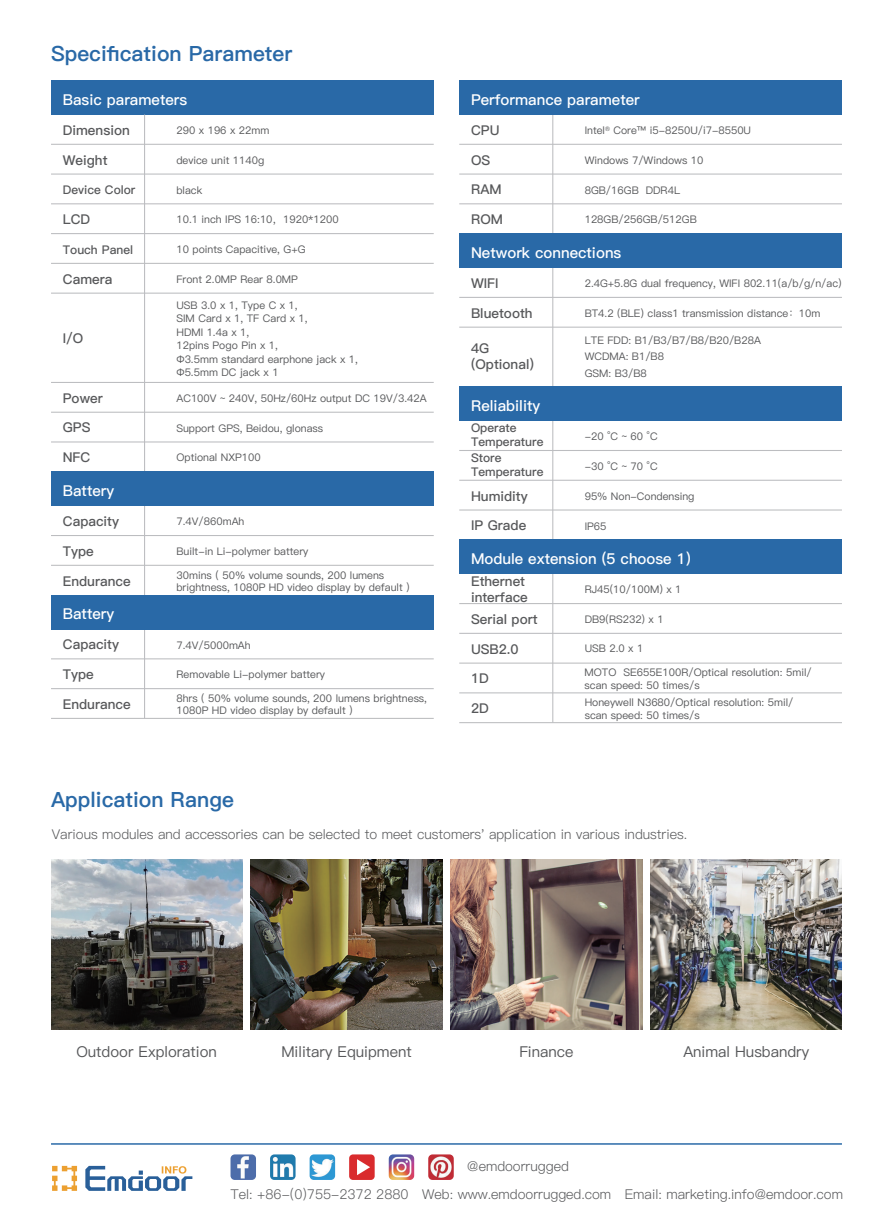
<style>
.page{position:relative;width:893px;height:1212px;background:#fff}
.page>*{position:absolute;margin:0;border:0;box-sizing:border-box;transform-origin:0 0}
.t1{font:21px "Ping Fang SC Heavy";color:#2969a7}
.t2{font:15px "Ping Fang SC Bold";color:#fff}
.t3{font:15px "Ping Fang SC Medium";color:#57585a}
.t4{font:13.5px "Ping Fang SC Regular";color:#57585a}
.t5{font:13.5px/16.2px "Ping Fang SC Bold";color:#57585a}
.t6{font:12px/13.5px "Ping Fang SC Bold";color:#57585a}
.t7{font:10.5px/13.5px "Ping Fang SC Medium";color:#57585a}
</style>
<div class="page">
<div style="left:51px;top:80px;width:383px;height:35px;background:#2969a7"></div>
<hr style="left:51px;top:144px;width:383px;height:1px;background:#bcbdc0">
<hr style="left:51px;top:174px;width:383px;height:1px;background:#bcbdc0">
<hr style="left:51px;top:203px;width:383px;height:1px;background:#bcbdc0">
<hr style="left:51px;top:233px;width:383px;height:1px;background:#bcbdc0">
<hr style="left:51px;top:263px;width:383px;height:1px;background:#bcbdc0">
<hr style="left:144px;top:115px;width:1px;height:357px;background:#bcbdc0">
<hr style="left:552px;top:115px;width:1px;height:119px;background:#bcbdc0">
<hr style="left:552px;top:268px;width:1px;height:119px;background:#bcbdc0">
<hr style="left:552px;top:421px;width:1px;height:119px;background:#bcbdc0">
<hr style="left:552px;top:574px;width:1px;height:149px;background:#bcbdc0">
<div style="left:459px;top:540px;width:383px;height:34px;background:#2969a7"></div>
<hr style="left:459px;top:633px;width:383px;height:1px;background:#bcbdc0">
<hr style="left:459px;top:603px;width:383px;height:1px;background:#bcbdc0">
<hr style="left:459px;top:692px;width:383px;height:1px;background:#bcbdc0">
<hr style="left:459px;top:662px;width:383px;height:2px;background:#bcbdc0">
<hr style="left:459px;top:722px;width:383px;height:1px;background:#bcbdc0">
<hr style="left:51px;top:1143px;width:791px;height:2px;background:#2969a7">
<hr style="left:51px;top:293px;width:383px;height:1px;background:#bcbdc0">
<hr style="left:51px;top:382px;width:383px;height:1px;background:#bcbdc0">
<hr style="left:51px;top:412px;width:383px;height:1px;background:#bcbdc0">
<hr style="left:51px;top:441px;width:383px;height:1px;background:#bcbdc0">
<div style="left:459px;top:80px;width:383px;height:35px;background:#2969a7"></div>
<hr style="left:459px;top:144px;width:383px;height:1px;background:#bcbdc0">
<hr style="left:459px;top:174px;width:383px;height:1px;background:#bcbdc0">
<hr style="left:459px;top:203px;width:383px;height:1px;background:#bcbdc0">
<div style="left:459px;top:234px;width:383px;height:34px;background:#2969a7"></div>
<hr style="left:459px;top:297px;width:383px;height:1px;background:#bcbdc0">
<hr style="left:459px;top:327px;width:383px;height:1px;background:#bcbdc0">
<div style="left:459px;top:387px;width:383px;height:34px;background:#2969a7"></div>
<hr style="left:459px;top:450px;width:383px;height:1px;background:#bcbdc0">
<hr style="left:459px;top:480px;width:383px;height:1px;background:#bcbdc0">
<hr style="left:459px;top:509px;width:383px;height:1px;background:#bcbdc0">
<hr style="left:144px;top:506px;width:1px;height:89px;background:#bcbdc0">
<div style="left:51px;top:472px;width:383px;height:34px;background:#2969a7"></div>
<hr style="left:51px;top:535px;width:383px;height:1px;background:#bcbdc0">
<hr style="left:51px;top:565px;width:383px;height:1px;background:#bcbdc0">
<hr style="left:144px;top:629px;width:1px;height:89px;background:#bcbdc0">
<div style="left:51px;top:595px;width:383px;height:34px;background:#2969a7"></div>
<hr style="left:51px;top:658px;width:383px;height:1px;background:#bcbdc0">
<hr style="left:51px;top:688px;width:383px;height:1px;background:#bcbdc0">
<hr style="left:51px;top:718px;width:383px;height:1px;background:#bcbdc0">
<img style="left:51px;top:859px;width:191px;height:170px">
<img style="left:251px;top:859px;width:191px;height:170px">
<img style="left:451px;top:859px;width:191px;height:170px">
<img style="left:651px;top:859px;width:191px;height:170px">
<svg style="left:85px;top:1166px;width:107px;height:25px"></svg>
<svg style="left:52px;top:1166px;width:25px;height:25px"></svg>
<svg style="left:349px;top:1154px;width:26px;height:26px"></svg>
<img style="left:230px;top:1154px;width:26px;height:26px">
<img style="left:270px;top:1154px;width:26px;height:26px">
<img style="left:310px;top:1154px;width:25px;height:26px">
<img style="left:389px;top:1154px;width:25px;height:26px">
<img style="left:428px;top:1154px;width:26px;height:26px">
<h1 class="t1" style="left:51px;top:41px;width:243px">Specification Parameter</h1>
<h2 class="t2" style="left:63px;top:90px;width:126px">Basic parameters</h2>
<p class="t5" style="left:63px;top:122px;width:69px">Dimension</p>
<p class="t5" style="left:63px;top:152px;width:46px">Weight</p>
<p class="t6" style="left:63px;top:184px;width:74px">Device Color</p>
<p class="t5" style="left:63px;top:211px;width:29px">LCD</p>
<p class="t6" style="left:63px;top:243px;width:72px">Touch Panel</p>
<p class="t5" style="left:63px;top:271px;width:51px">Camera</p>
<p class="t7" style="left:176px;top:124px;width:95px">290 x 196 x 22mm</p>
<p class="t7" style="left:176px;top:153px;width:89px">device unit 1140g</p>
<p class="t7" style="left:176px;top:183px;width:27px">black</p>
<p class="t7" style="left:176px;top:213px;width:164px">10.1 inch IPS 16:10，1920*1200</p>
<p class="t7" style="left:176px;top:243px;width:131px">10 points Capacitive, G+G</p>
<p class="t7" style="left:176px;top:273px;width:123px">Front 2.0MP Rear 8.0MP</p>
<p class="t5" style="left:63px;top:331px;width:22px">I/O</p>
<p class="t5" style="left:63px;top:390px;width:41px">Power</p>
<p class="t7" style="left:176px;top:298px;width:183px">USB 3.0 x 1, Type C x 1,<br>SIM Card x 1, TF Card x 1,<br>HDMI 1.4a x 1,<br>12pins Pogo Pin x 1,<br>Φ3.5mm standard earphone jack x 1,<br>Φ5.5mm DC jack x 1</p>
<p class="t7" style="left:176px;top:392px;width:252px">AC100V ~ 240V, 50Hz/60Hz output DC 19V/3.42A</p>
<p class="t5" style="left:63px;top:420px;width:29px">GPS</p>
<p class="t7" style="left:176px;top:421px;width:148px">Support GPS, Beidou, glonass</p>
<p class="t5" style="left:63px;top:450px;width:29px">NFC</p>
<p class="t7" style="left:176px;top:451px;width:86px">Optional NXP100</p>
<h2 class="t2" style="left:63px;top:481px;width:53px">Battery</h2>
<p class="t5" style="left:63px;top:513px;width:58px">Capacity</p>
<p class="t5" style="left:63px;top:543px;width:33px">Type</p>
<p class="t5" style="left:63px;top:573px;width:69px">Endurance</p>
<h2 class="t2" style="left:63px;top:605px;width:53px">Battery</h2>
<p class="t5" style="left:63px;top:637px;width:58px">Capacity</p>
<p class="t5" style="left:63px;top:666px;width:33px">Type</p>
<p class="t5" style="left:63px;top:696px;width:69px">Endurance</p>
<p class="t7" style="left:176px;top:515px;width:69px">7.4V/860mAh</p>
<p class="t7" style="left:176px;top:545px;width:133px">Built-in Li-polymer battery</p>
<p class="t7" style="left:176px;top:569px;width:235px;line-height:12.6px">30mins ( 50% volume sounds, 200 lumens brightness, 1080P HD video display by default )</p>
<p class="t7" style="left:176px;top:638px;width:76px">7.4V/5000mAh</p>
<p class="t7" style="left:176px;top:668px;width:150px">Removable Li-polymer battery</p>
<p class="t7" style="left:176px;top:692px;width:252px;line-height:12.6px">8hrs ( 50% volume sounds, 200 lumens brightness,<br>1080P HD video display by default )</p>
<h1 class="t1" style="left:51px;top:787px;width:185px">Application Range</h1>
<h2 class="t2" style="left:471px;top:90px;width:170px">Performance parameter</h2>
<p class="t5" style="left:471px;top:122px;width:30px">CPU</p>
<p class="t5" style="left:471px;top:152px;width:21px">OS</p>
<p class="t5" style="left:471px;top:182px;width:32px">RAM</p>
<p class="t5" style="left:471px;top:211px;width:33px">ROM</p>
<p class="t7" style="left:585px;top:124px;width:168px">Intel<sup>®</sup> Core™ i5-8250U/i7-8550U</p>
<p class="t7" style="left:585px;top:153px;width:120px">Windows 7/Windows 10</p>
<p class="t7" style="left:585px;top:183px;width:97px">8GB/16GB DDR4L</p>
<p class="t7" style="left:585px;top:213px;width:114px">128GB/256GB/512GB</p>
<h2 class="t2" style="left:471px;top:243px;width:152px">Network connections</h2>
<p class="t5" style="left:471px;top:275px;width:29px">WIFI</p>
<p class="t5" style="left:471px;top:305px;width:63px">Bluetooth</p>
<p class="t5" style="left:471px;top:340px;width:64px">4G (Optional)</p>
<p class="t7" style="left:585px;top:277px;width:258px">2.4G+5.8G dual frequency, WIFI 802.11(a/b/g/n/ac)</p>
<p class="t7" style="left:585px;top:307px;width:237px">BT4.2 (BLE) class1 transmission distance：10m</p>
<p class="t7" style="left:585px;top:332px;width:178px;line-height:16.5px">LTE FDD: B1/B3/B7/B8/B20/B28A<br>WCDMA: B1/B8<br>GSM: B3/B8</p>
<h2 class="t2" style="left:471px;top:396px;width:71px">Reliability</h2>
<p class="t6" style="left:471px;top:421px;width:74px">Operate<br>Temperature</p>
<p class="t6" style="left:471px;top:451px;width:74px">Store<br>Temperature</p>
<p class="t5" style="left:471px;top:488px;width:58px">Humidity</p>
<p class="t5" style="left:471px;top:518px;width:57px">IP Grade</p>
<p class="t7" style="left:585px;top:430px;width:75px">-20 °C ~ 60 °C</p>
<p class="t7" style="left:585px;top:460px;width:75px">-30 °C ~ 70 °C</p>
<p class="t7" style="left:585px;top:489px;width:111px">95% Non-Condensing</p>
<p class="t7" style="left:585px;top:519px;width:23px">IP65</p>
<h2 class="t2" style="left:471px;top:549px;width:221px">Module extension (5 choose 1)</h2>
<p class="t5" style="left:471px;top:573px;width:58px">Ethernet interface</p>
<p class="t5" style="left:471px;top:611px;width:68px">Serial port</p>
<p class="t5" style="left:471px;top:641px;width:49px">USB2.0</p>
<p class="t5" style="left:471px;top:671px;width:19px">1D</p>
<p class="t5" style="left:471px;top:700px;width:19px">2D</p>
<p class="t7" style="left:585px;top:582px;width:98px">RJ45(10/100M) x 1</p>
<p class="t7" style="left:585px;top:612px;width:81px">DB9(RS232) x 1</p>
<p class="t7" style="left:585px;top:642px;width:60px">USB 2.0 x 1</p>
<p class="t7" style="left:585px;top:666px;width:229px;line-height:12.6px">MOTO SE655E100R/Optical resolution: 5mil/ scan speed: 50 times/s</p>
<p class="t7" style="left:585px;top:696px;width:210px;line-height:12.6px">Honeywell N3680/Optical resolution: 5mil/ scan speed: 50 times/s</p>
<p class="t4" style="left:52px;top:826px;width:637px">Various modules and accessories can be selected to meet customers' application in various industries.</p>
<h2 class="t3" style="left:76px;top:1043px;width:142px">Outdoor Exploration</h2>
<h2 class="t3" style="left:281px;top:1043px;width:132px">Military Equipment</h2>
<h2 class="t3" style="left:519px;top:1043px;width:56px">Finance</h2>
<h2 class="t3" style="left:683px;top:1043px;width:127px">Animal Husbandry</h2>
<p class="t4" style="left:467px;top:1158px;width:103px">@emdoorrugged</p>
<p class="t4" style="left:230px;top:1186px;width:614px">Tel: +86-(0)755-2372 2880 Web: www.emdoorrugged.com Email: marketing.info@emdoor.com</p>
</div>
